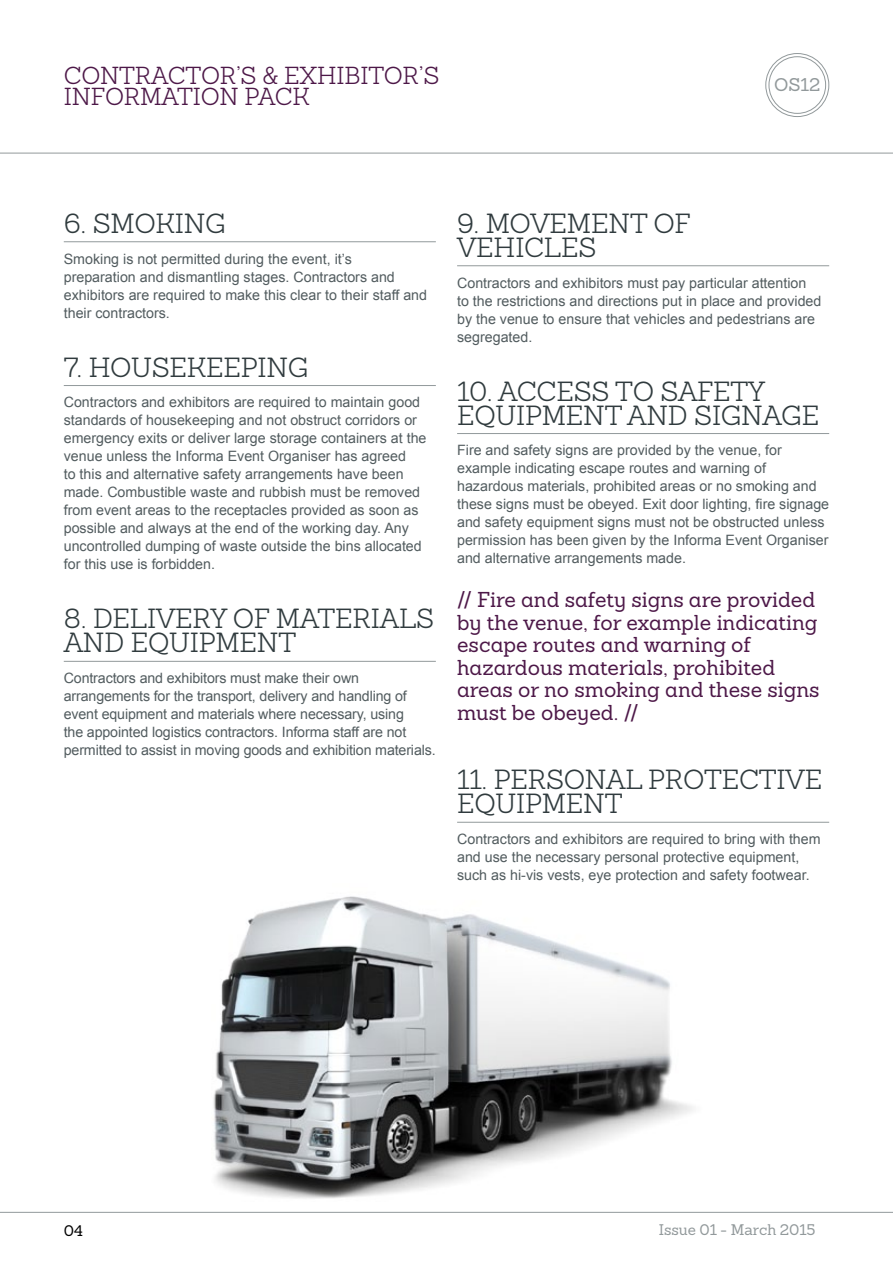
<style>
.page{position:relative;width:893px;height:1263px;background:#fff}
.page>*{position:absolute;margin:0;border:0;box-sizing:border-box;transform-origin:0 0}
.t1{font:300 27px/24px "Sanchez";letter-spacing:-.005em;color:#303b3e}
.t2{font:300 24px "Sanchez";letter-spacing:-.005em;color:#4d1848}
.t3{font:21px/22.5px "Sanchez";color:#4d1848}
.t4{font:18px "Sanchez";color:#92999b}
.t5{font:15px "Sanchez";color:#92999b}
.t6{font:15px "Sanchez";color:#000}
.t7{font:14.25px/18px "Arial";color:#525c5f}
</style>
<div class="page">
<hr style="left:0;top:1212px;width:893px;height:1px;background:#92999b">
<hr style="left:0;top:153px;width:893px;height:1px;background:#92999b">
<div style="left:765px;top:53px;width:64px;height:64px;border:1px solid #92999b;border-radius:50%"></div>
<div style="left:769px;top:56px;width:57px;height:58px;border:1px solid #92999b;border-radius:50%"></div>
<img style="left:213px;top:896px;width:480px;height:303px">
<hr style="left:64px;top:241px;width:372px;height:1px;background:#92999b">
<hr style="left:64px;top:385px;width:372px;height:1px;background:#92999b">
<hr style="left:64px;top:661px;width:372px;height:1px;background:#92999b">
<hr style="left:457px;top:265px;width:372px;height:1px;background:#92999b">
<hr style="left:457px;top:433px;width:372px;height:1px;background:#92999b">
<hr style="left:457px;top:822px;width:372px;height:1px;background:#92999b">
<h2 class="t2" style="left:64px;top:60px;width:377px">CONTRACTOR’S &amp; EXHIBITOR’S</h2>
<h2 class="t2" style="left:64px;top:81px;width:247px">INFORMATION PACK</h2>
<p class="t4" style="left:774px;top:73px;width:48px">OS12</p>
<h1 class="t1" style="left:64px;top:211px;width:163px">6. SMOKING</h1>
<p class="t7" style="left:64px;top:250px;width:365px">Smoking is not permitted during the event, it’s preparation and dismantling stages. Contractors and exhibitors are required to make this clear to their staff and their contractors.</p>
<h1 class="t1" style="left:64px;top:355px;width:160px">7. HOUSEKEEP</h1>
<h1 class="t1" style="left:258px;top:355px;width:52px">ING</h1>
<p class="t7" style="left:64px;top:394px;width:364px">Contractors and exhibitors are required to maintain good standards of housekeeping and not obstruct corridors or emergency exits or deliver large storage containers at the venue unless the Informa Event Organiser has agreed<br>to this and alternative safety arrangements have been made. Combustible waste and rubbish must be removed from event areas to the receptacles provided as soon as possible and always at the end of the working day. Any uncontrolled dumping of waste outside the bins allocated for this use is forbidden.</p>
<h1 class="t1" style="left:64px;top:607px;width:372px">8. DELIVERY OF MATERIALS<br>AND EQUIPMENT</h1>
<p class="t7" style="left:64px;top:669px;width:373px">Contractors and exhibitors must make their own arrangements for the transport, delivery and handling of event equipment and materials where necessary, using<br>the appointed logistics contractors. Informa staff are not permitted to assist in moving goods and exhibition materials.</p>
<h1 class="t1" style="left:457px;top:211px;width:235px">9. MOVEMENT OF<br>VEHICLES</h1>
<p class="t7" style="left:457px;top:274px;width:366px">Contractors and exhibitors must pay particular attention to the restrictions and directions put in place and provided by the venue to ensure that vehicles and pedestrians are segregated.</p>
<h1 class="t1" style="left:457px;top:379px;width:61px">10. ACCE</h1>
<h1 class="t1" style="left:457px;top:379px;width:361px;text-indent:117px">SS TO SAFETY<br>EQUIPMENT AND SIGNAGE</h1>
<p class="t7" style="left:457px;top:442px;width:374px">Fire and safety signs are provided by the venue, for example indicating escape routes and warning of hazardous materials, prohibited areas or no smoking and these signs must be obeyed. Exit door lighting, fire signage and safety equipment signs must not be obstructed unless permission has been given by the Informa Event Organiser and alternative arrangements made.</p>
<h3 class="t3" style="left:457px;top:588px;width:364px">// Fire and safety signs are provided by the venue, for example indicating escape routes and warning of hazardous materials, prohibited areas or no smoking and these signs must be obeyed. //</h3>
<h1 class="t1" style="left:457px;top:768px;width:348px">11. PERSONAL PROTECTIVE<br>EQUIPMENT</h1>
<p class="t7" style="left:457px;top:830px;width:365px">Contractors and exhibitors are required to bring with them and use the necessary personal protective equipment, such as hi-vis vests, eye protection and safety footwear.</p>
<p class="t6" style="left:64px;top:1220px;width:21px">04</p>
<p class="t5" style="left:659px;top:1220px;width:158px">Issue 01 - March 2015</p>
</div>
